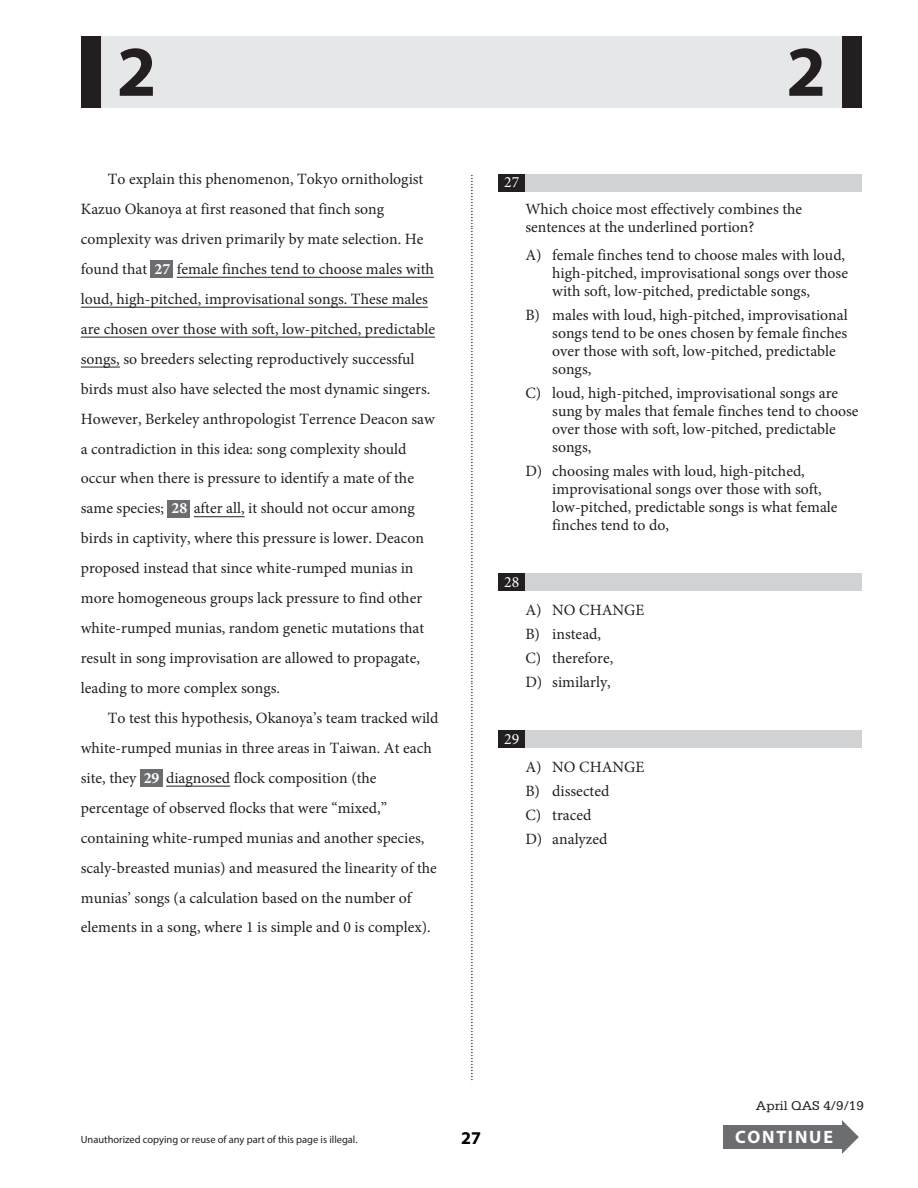
<style>
.page{position:relative;width:918px;height:1188px;background:#fff}
.page>*{position:absolute;margin:0;border:0;box-sizing:border-box;transform-origin:0 0}
.t1{font:700 71.85px "Myriad Pro";color:#231f20}
.t2{font:700 18px "Myriad Pro";letter-spacing:.105em;color:#fff}
.t3{font:700 18px "Myriad Pro";color:#000}
.t4{font:15.75px/18px "Minion Pro";color:#231f20}
.t5{font:15.75px "Minion Pro";color:#fff}
.t6{font:13.5px "Serifa Std";color:#231f20}
.t7{font:12px "Times";color:#231f20}
.t8{font:10.5px "Myriad Pro";color:#231f20}
.s1{font-weight:700;color:#fff}
</style>
<div class="page">
<div style="left:151px;top:260px;width:22px;height:18px;background:#6c6d70"></div>
<div style="left:168px;top:500px;width:22px;height:18px;background:#6c6d70"></div>
<div style="left:140px;top:769px;width:22px;height:18px;background:#6c6d70"></div>
<div style="left:97px;top:36px;width:749px;height:72px;background:#e6e7e9"></div>
<div style="left:843px;top:36px;width:19px;height:72px;background:#231f20"></div>
<div style="left:81px;top:36px;width:19px;height:72px;background:#231f20"></div>
<hr style="left:177px;top:277px;width:257px;height:1px;background:#231f20">
<hr style="left:81px;top:307px;width:347px;height:1px;background:#231f20">
<hr style="left:81px;top:337px;width:354px;height:1px;background:#231f20">
<hr style="left:81px;top:367px;width:39px;height:1px;background:#231f20">
<hr style="left:194px;top:516px;width:51px;height:1px;background:#231f20">
<hr style="left:166px;top:786px;width:64px;height:1px;background:#231f20">
<div style="left:723px;top:1125px;width:122px;height:24px;background:#6c6d70"></div>
<svg style="left:842px;top:1120px;width:17px;height:34px"></svg>
<div style="left:498px;top:174px;width:364px;height:18px;background:#d1d2d4"></div>
<div style="left:498px;top:174px;width:27px;height:18px;background:#231f20"></div>
<div style="left:498px;top:573px;width:364px;height:18px;background:#d1d2d4"></div>
<div style="left:498px;top:573px;width:27px;height:18px;background:#231f20"></div>
<div style="left:498px;top:730px;width:364px;height:18px;background:#d1d2d4"></div>
<div style="left:498px;top:730px;width:27px;height:18px;background:#231f20"></div>
<p class="t1" style="left:117px;top:25px;width:41px">2</p>
<p class="t1" style="left:786px;top:25px;width:41px">2</p>
<p class="t4" style="left:108px;top:170px;width:317px">To explain this phenomenon, Tokyo ornithologist</p>
<p class="t4" style="left:81px;top:200px;width:305px">Kazuo Okanoya at first reasoned that finch song</p>
<p class="t4" style="left:81px;top:230px;width:344px">complexity was driven primarily by mate selection. He</p>
<p class="t4" style="left:81px;top:260px;width:355px">found that <span class="s1">27</span> female finches tend to choose males with</p>
<p class="t4" style="left:81px;top:290px;width:349px">loud, high-pitched, improvisational songs. These males</p>
<p class="t4" style="left:81px;top:320px;width:356px">are chosen over those with soft, low-pitched, predictable</p>
<p class="t4" style="left:81px;top:350px;width:335px">songs, so breeders selecting reproductively successful</p>
<p class="t4" style="left:81px;top:380px;width:351px">birds must also have selected the most dynamic singers.</p>
<p class="t4" style="left:81px;top:410px;width:356px">However, Berkeley anthropologist Terrence Deacon saw</p>
<p class="t4" style="left:81px;top:440px;width:327px">a contradiction in this idea: song complexity should</p>
<p class="t4" style="left:81px;top:469px;width:335px">occur when there is pressure to identify a mate of the</p>
<p class="t4" style="left:81px;top:499px;width:336px">same species; <span class="s1">28</span> after all, it should not occur among</p>
<p class="t4" style="left:81px;top:529px;width:345px">birds in captivity, where this pressure is lower. Deacon</p>
<p class="t4" style="left:81px;top:559px;width:334px">proposed instead that since white-rumped munias in</p>
<p class="t4" style="left:81px;top:589px;width:343px">more homogeneous groups lack pressure to find other</p>
<p class="t4" style="left:81px;top:619px;width:345px">white-rumped munias, random genetic mutations that</p>
<p class="t4" style="left:81px;top:649px;width:341px">result in song improvisation are allowed to propagate,</p>
<p class="t4" style="left:81px;top:679px;width:201px">leading to more complex songs.</p>
<p class="t4" style="left:108px;top:709px;width:332px">To test this hypothesis, Okanoya’s team tracked wild</p>
<p class="t4" style="left:81px;top:739px;width:352px">white-rumped munias in three areas in Taiwan. At each</p>
<p class="t4" style="left:81px;top:769px;width:297px">site, they <span class="s1">29</span> diagnosed flock composition (the</p>
<p class="t4" style="left:81px;top:799px;width:308px">percentage of observed flocks that were “mixed,”</p>
<p class="t4" style="left:81px;top:829px;width:345px">containing white-rumped munias and another species,</p>
<p class="t4" style="left:81px;top:859px;width:358px">scaly-breasted munias) and measured the linearity of the</p>
<p class="t4" style="left:81px;top:889px;width:332px">munias’ songs (a calculation based on the number of</p>
<p class="t4" style="left:81px;top:919px;width:352px">elements in a song, where 1 is simple and 0 is complex).</p>
<p class="t7" style="left:482px;top:174px;width:909px;rotate:90deg">...............................................................................................................................................................................................................................................................................................................</p>
<p class="t5" style="left:504px;top:172px;width:17px">27</p>
<p class="t4" style="left:525px;top:200px;width:278px">Which choice most effectively combines the sentences at the underlined portion?</p>
<p class="t4" style="left:552px;top:246px;width:297px;text-indent:-27px">A) female finches tend to choose males with loud, high-pitched, improvisational songs over those with soft, low-pitched, predictable songs,</p>
<p class="t4" style="left:552px;top:306px;width:297px;text-indent:-27px">B) males with loud, high-pitched, improvisational songs tend to be ones chosen by female finches over those with soft, low-pitched, predictable songs,</p>
<p class="t4" style="left:552px;top:384px;width:308px;text-indent:-27px">C) loud, high-pitched, improvisational songs are sung by males that female finches tend to choose over those with soft, low-pitched, predictable songs,</p>
<p class="t4" style="left:552px;top:462px;width:287px;text-indent:-27px">D) choosing males with loud, high-pitched, improvisational songs over those with soft, low-pitched, predictable songs is what female finches tend to do,</p>
<p class="t5" style="left:504px;top:571px;width:17px">28</p>
<p class="t4" style="left:525px;top:598px;width:121px;line-height:24px">A) NO CHANGE<br>B) instead,<br>C) therefore,<br>D) similarly,</p>
<p class="t5" style="left:504px;top:728px;width:17px">29</p>
<p class="t4" style="left:525px;top:755px;width:121px;line-height:24px">A) NO CHANGE<br>B) dissected<br>C) traced<br>D) analyzed</p>
<p class="t6" style="left:756px;top:1098px;width:110px">April QAS 4/9/19</p>
<p class="t8" style="left:81px;top:1133px;width:278px">Unauthorized copying or reuse of any part of this page is illegal.</p>
<p class="t2" style="left:735px;top:1126px;width:99px">CONTINUE</p>
<p class="t3" style="left:461px;top:1126px;width:21px">27</p>
</div>
